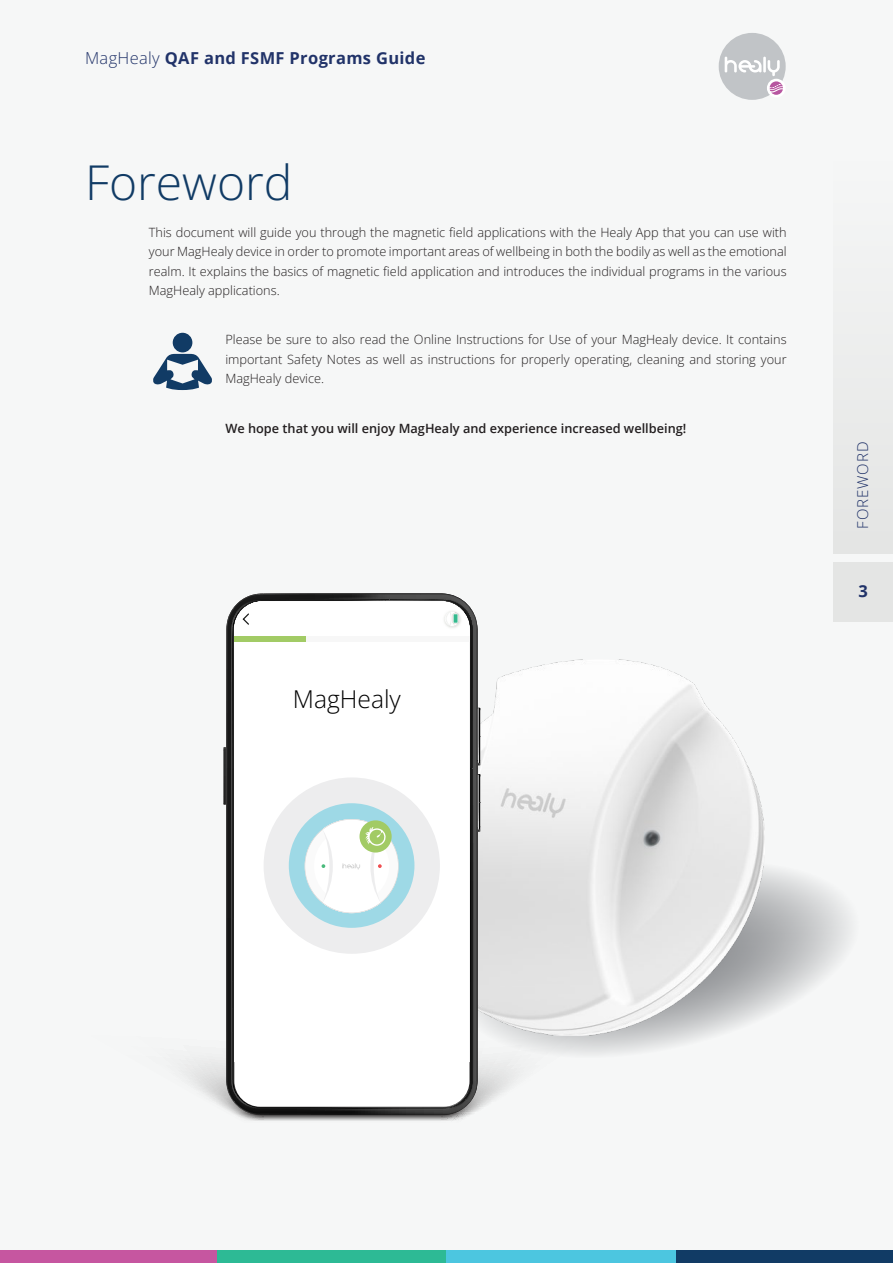
<style>
.page{position:relative;width:893px;height:1263px;background:#f6f7f7}
.page>*{position:absolute;margin:0;border:0;box-sizing:border-box;transform-origin:0 0}
.t1{font:300 48px "Open Sans";color:#113b65}
.t2{font:300 24.6px "Open Sans";color:#000}
.t3{font:700 16.5px "Open Sans";letter-spacing:.02em;color:#213369}
.t4{font:300 15px "Open Sans";letter-spacing:.06em;color:#213369}
.t5{font:300 12.75px/19.5px "Open Sans";color:#231f20;text-align:justify}
.t6{font:600 12.75px "Open Sans";color:#231f20}
.s1{font-weight:300}
</style>
<div class="page">
<div style="left:833px;top:161px;width:60px;height:392px;background:#eceded"></div>
<div style="left:833px;top:562px;width:60px;height:59px;background:#e4e5e4"></div>
<div style="left:719px;top:33px;width:67px;height:67px;background:#c1c4c7;border-radius:50%"></div>
<div style="left:767px;top:79px;width:19px;height:18px;background:#fff;border-radius:50%"></div>
<svg style="left:725px;top:57px;width:58px;height:38px"></svg>
<div style="left:217px;top:1250px;width:229px;height:13px;background:#2dba95"></div>
<div style="left:446px;top:1250px;width:230px;height:13px;background:#4cc6e0"></div>
<div style="left:676px;top:1250px;width:217px;height:13px;background:#113b65"></div>
<div style="left:0;top:1250px;width:217px;height:13px;background:#c656a0"></div>
<svg style="left:630px;top:868px;width:221px;height:184px"></svg>
<img style="left:478px;top:659px;width:287px;height:376px">
<svg style="left:153px;top:333px;width:59px;height:57px"></svg>
<svg style="left:181px;top:1022px;width:449px;height:99px"></svg>
<svg style="left:226px;top:593px;width:252px;height:522px;background:#3b3b3b"></svg>
<svg style="left:478px;top:708px;width:2px;height:57px"></svg>
<svg style="left:478px;top:774px;width:2px;height:58px"></svg>
<svg style="left:223px;top:747px;width:3px;height:58px"></svg>
<div style="left:234px;top:601px;width:236px;height:506px;background:#fff;border-radius:27px"></div>
<div style="left:264px;top:777px;width:176px;height:177px;background:#ededee;border-radius:88px"></div>
<svg style="left:289px;top:803px;width:125px;height:125px"></svg>
<div style="left:234px;top:601px;width:236px;height:36px;background:#fff"></div>
<hr style="left:234px;top:636px;width:236px;height:1px;background:#000">
<img style="left:444px;top:609px;width:19px;height:19px">
<svg style="left:445px;top:611px;width:15px;height:16px"></svg>
<svg style="left:242px;top:613px;width:7px;height:12px"></svg>
<div style="left:234px;top:637px;width:236px;height:5px;background:#f7f7f7"></div>
<div style="left:234px;top:637px;width:72px;height:5px;background:#a2cb65"></div>
<svg style="left:305px;top:819px;width:94px;height:94px"></svg>
<p class="t3" style="left:85px;top:47px;width:342px"><span class="s1">MagHealy</span> QAF and FSMF Programs Guide</p>
<h1 class="t1" style="left:85px;top:150px;width:209px">Foreword</h1>
<p class="t5" style="left:149px;top:222px;width:639px">This document will guide you through the magnetic field applications with the Healy App that you can use with your MagHealy device in order to promote important areas of wellbeing in both the bodily as well as the emotional realm. It explains the basics of magnetic field application and introduces the individual programs in the various MagHealy applications.</p>
<p class="t5" style="left:225px;top:330px;width:563px">Please be sure to also read the Online Instructions for Use of your MagHealy device. It contains important Safety Notes as well as instructions for properly operating, cleaning and storing your MagHealy device.</p>
<p class="t6" style="left:225px;top:419px;width:462px">We hope that you will enjoy MagHealy and experience increased wellbeing!</p>
<h2 class="t2" style="left:293px;top:682px;width:110px">MagHealy</h2>
<p class="t4" style="left:852px;top:529px;width:88px;rotate:-90deg">FOREWORD</p>
<p class="t3" style="left:858px;top:579px;width:11px">3</p>
</div>
